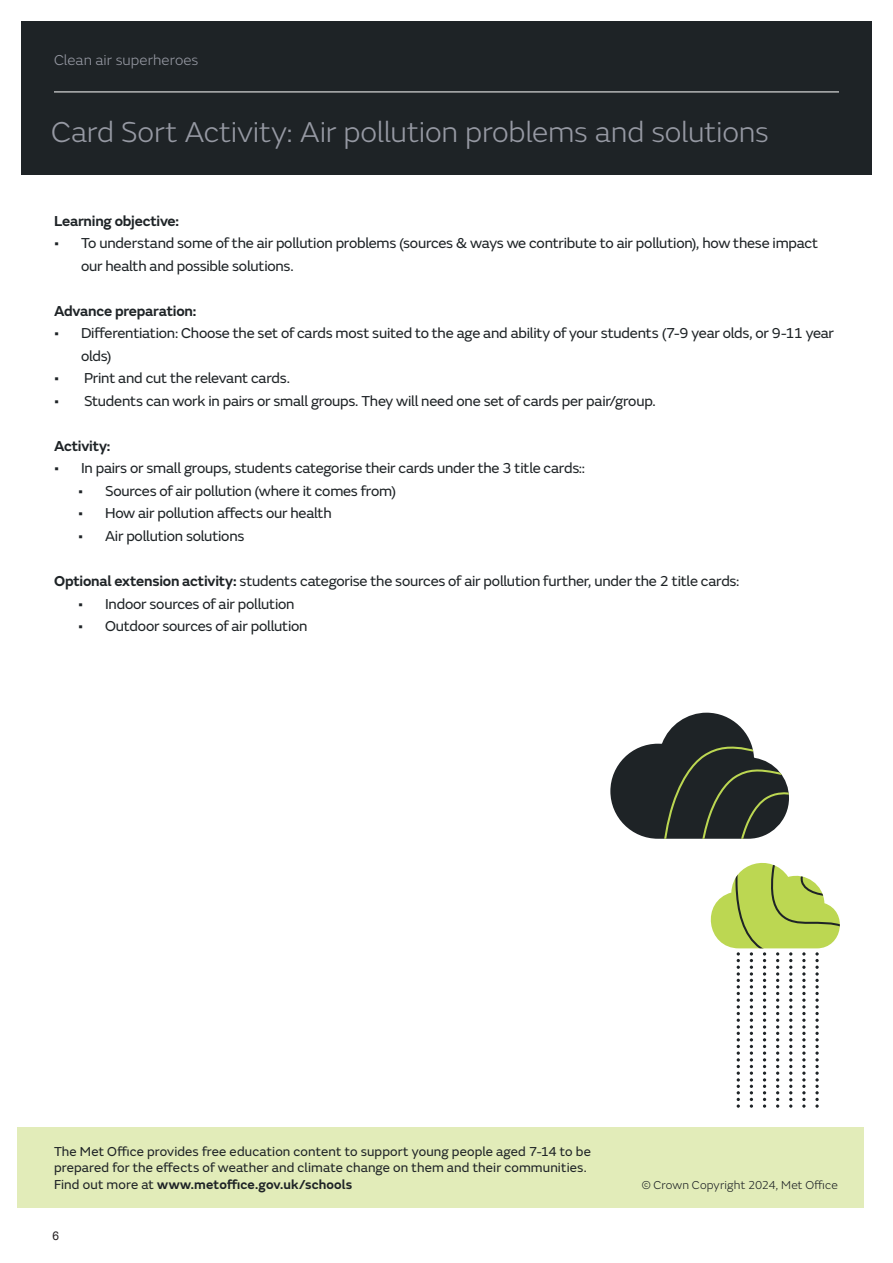
<style>
.page{position:relative;width:893px;height:1263px;background:#fff}
.page>*{position:absolute;margin:0;border:0;box-sizing:border-box;transform-origin:0 0}
.t1{font:300 30px "FS Emeric";letter-spacing:-.005em;color:#9699a3}
.t2{font:15px/22.5px "FS Emeric";letter-spacing:-.015em;color:#1e2326}
.t3{font:600 15px "FS Emeric";letter-spacing:-.015em;color:#1e2326}
.t4{font:300 15px "FS Emeric";letter-spacing:.005em;color:#9699a3}
.t5{font:13.5px/16.5px "FS Emeric";letter-spacing:.01em;color:#1e2326}
.t6{font:300 12px "FS Emeric";letter-spacing:.01em;color:#1e2326}
.t7{font:12px "Arial";color:#231f20}
.s1{font-weight:600}
</style>
<div class="page">
<div style="left:17px;top:1127px;width:846px;height:81px;background:#e2ecb9"></div>
<div style="left:21px;top:21px;width:851px;height:153px;background:#1e2326"></div>
<hr style="left:54px;top:92px;width:785px;height:1px;background:#fff">
<svg style="left:710px;top:862px;width:130px;height:246px"></svg>
<svg style="left:610px;top:713px;width:179px;height:126px"></svg>
<p class="t4" style="left:54px;top:50px;width:146px">Clean air superheroes</p>
<h1 class="t1" style="left:51px;top:112px;width:719px">Card Sort Activity: Air pollution problems and solutions</h1>
<p class="t3" style="left:54px;top:209px;width:127px">Learning objective:</p>
<p class="t2" style="left:81px;top:231px;width:739px;text-indent:-27px">• To understand some of the air pollution problems (sources &amp; ways we contribute to air pollution), how these impact our health and possible solutions.</p>
<p class="t3" style="left:54px;top:299px;width:144px">Advance preparation:</p>
<p class="t2" style="left:81px;top:321px;width:755px;text-indent:-27px">• Differentiation: Choose the set of cards most suited to the age and ability of your students (7-9 year olds, or 9-11 year olds)</p>
<p class="t2" style="left:54px;top:366px;width:237px">• Print and cut the relevant cards.</p>
<p class="t2" style="left:54px;top:389px;width:603px">• Students can work in pairs or small groups. They will need one set of cards per pair/group.</p>
<p class="t3" style="left:54px;top:434px;width:58px">Activity:</p>
<p class="t2" style="left:54px;top:456px;width:533px">• In pairs or small groups, students categorise their cards under the 3 title cards::</p>
<p class="t2" style="left:78px;top:479px;width:320px">• Sources of air pollution (where it comes from)</p>
<p class="t2" style="left:78px;top:501px;width:255px">• How air pollution affects our health</p>
<p class="t2" style="left:78px;top:524px;width:168px">• Air pollution solutions</p>
<p class="t2" style="left:54px;top:569px;width:687px"><span class="s1">Optional extension activity:</span> students categorise the sources of air pollution further, under the 2 title cards:</p>
<p class="t2" style="left:78px;top:591px;width:218px">• Indoor sources of air pollution</p>
<p class="t2" style="left:78px;top:614px;width:231px">• Outdoor sources of air pollution</p>
<p class="t5" style="left:54px;top:1142px;width:538px">The Met Office provides free education content to support young people aged 7-14 to be prepared for the effects of weather and climate change on them and their communities.<br>Find out more at <span class="s1">www.metoffice.gov.uk/schools</span></p>
<p class="t7" style="left:52px;top:1228px;width:8px">6</p>
<p class="t6" style="left:642px;top:1176px;width:197px">© Crown Copyright 2024, Met Office</p>
</div>
